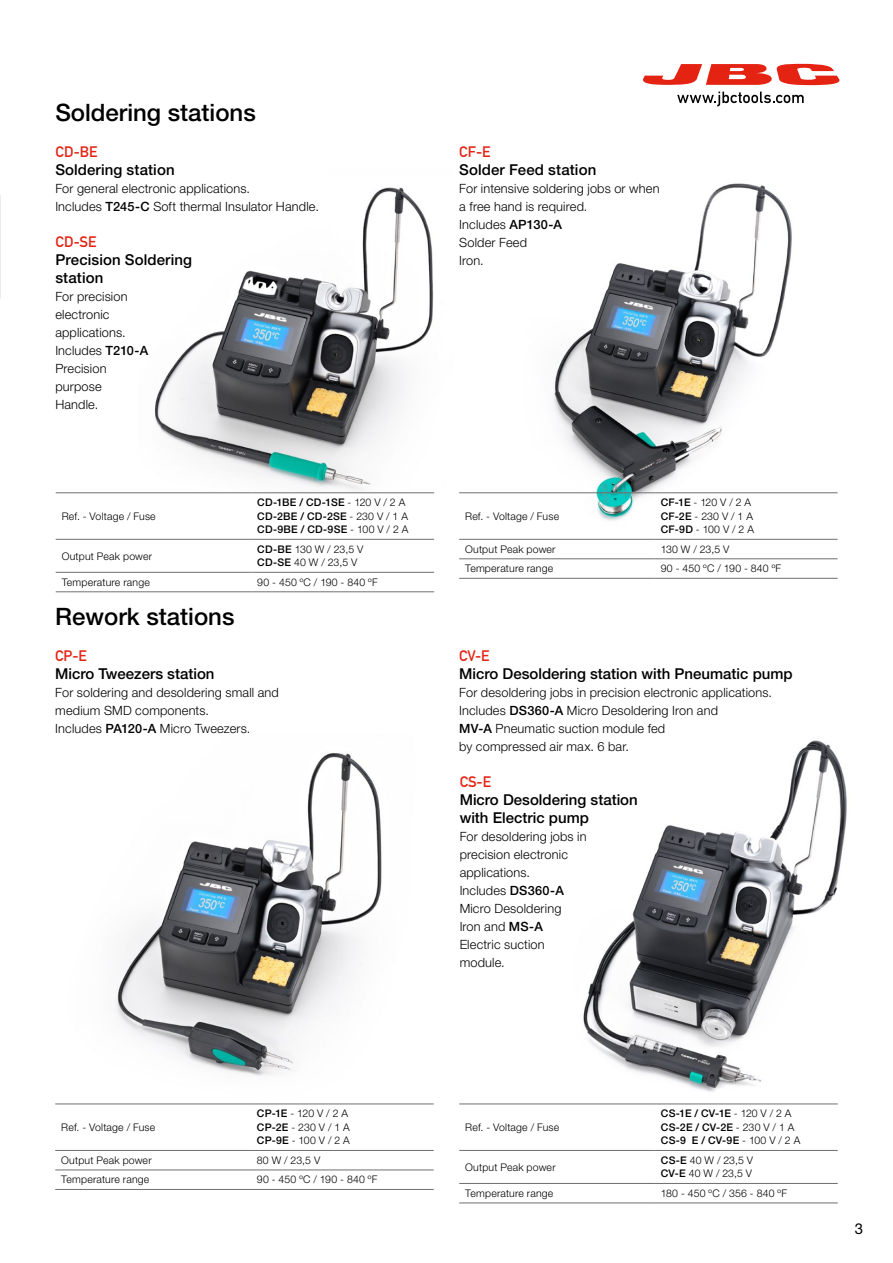
<style>
.page{position:relative;width:893px;height:1263px;background:#fff}
.page>*{position:absolute;margin:0;border:0;box-sizing:border-box;transform-origin:0 0}
.t1{font:500 24px "Helvetica Neue LT Std";color:#000}
.t2{font:500 15px/18px "Helvetica Neue LT Std";color:#000}
.t3{font:15px "DIN Mittelschrift LT Alternate";letter-spacing:.005em;color:#e42313}
.t4{font:15px "Helvetica Neue LT Std";color:#000}
.t5{font:300 12.75px/18px "Helvetica Neue LT Std";letter-spacing:.015em;color:#000}
.t6{font:300 10.5px/13.5px "Helvetica Neue LT Std";letter-spacing:.02em;color:#000}
.t7{font:500 10.5px/13.5px "Helvetica Neue LT Std";letter-spacing:.02em;color:#000}
.t8{font:300 10.5px/13.5px "Helvetica Neue LT Std";color:#000}
.s1{font-weight:500}
.s2{font-weight:300}
</style>
<div class="page">
<img style="left:155px;top:187px;width:280px;height:306px">
<img style="left:479px;top:183px;width:339px;height:356px">
<img style="left:517px;top:740px;width:330px;height:364px">
<img style="left:116px;top:753px;width:266px;height:323px">
<hr style="left:0;top:196px;width:1px;height:103px;background:#eaedeb">
<svg style="left:56px;top:493px;width:378px;height:79px"></svg>
<hr style="left:56px;top:492px;width:195px;height:1px;background:#706f6f">
<hr style="left:251px;top:492px;width:183px;height:1px;background:#706f6f">
<hr style="left:56px;top:539px;width:195px;height:1px;background:#706f6f">
<hr style="left:251px;top:539px;width:183px;height:1px;background:#706f6f">
<hr style="left:56px;top:572px;width:195px;height:1px;background:#706f6f">
<hr style="left:251px;top:572px;width:183px;height:1px;background:#706f6f">
<hr style="left:56px;top:591px;width:195px;height:1px;background:#706f6f">
<hr style="left:251px;top:591px;width:183px;height:1px;background:#706f6f">
<svg style="left:459px;top:1202px;width:379px;height:1px"></svg>
<hr style="left:459px;top:1104px;width:196px;height:1px;background:#706f6f">
<hr style="left:655px;top:1104px;width:183px;height:1px;background:#706f6f">
<hr style="left:459px;top:1150px;width:196px;height:1px;background:#706f6f">
<hr style="left:655px;top:1150px;width:183px;height:1px;background:#706f6f">
<hr style="left:459px;top:1183px;width:196px;height:1px;background:#706f6f">
<hr style="left:655px;top:1183px;width:183px;height:1px;background:#706f6f">
<hr style="left:459px;top:1203px;width:196px;height:1px;background:#706f6f">
<hr style="left:655px;top:1203px;width:183px;height:1px;background:#706f6f">
<hr style="left:459px;top:492px;width:196px;height:1px;background:#706f6f">
<hr style="left:655px;top:492px;width:183px;height:1px;background:#706f6f">
<hr style="left:459px;top:539px;width:196px;height:1px;background:#706f6f">
<hr style="left:655px;top:539px;width:183px;height:1px;background:#706f6f">
<hr style="left:459px;top:558px;width:196px;height:1px;background:#706f6f">
<hr style="left:655px;top:558px;width:183px;height:1px;background:#706f6f">
<hr style="left:459px;top:578px;width:196px;height:1px;background:#706f6f">
<hr style="left:655px;top:578px;width:183px;height:1px;background:#706f6f">
<svg style="left:55px;top:1169px;width:379px;height:1px"></svg>
<hr style="left:55px;top:1104px;width:196px;height:1px;background:#706f6f">
<hr style="left:251px;top:1104px;width:183px;height:1px;background:#706f6f">
<hr style="left:55px;top:1150px;width:196px;height:1px;background:#706f6f">
<hr style="left:251px;top:1150px;width:183px;height:1px;background:#706f6f">
<hr style="left:55px;top:1170px;width:196px;height:1px;background:#706f6f">
<hr style="left:251px;top:1170px;width:183px;height:1px;background:#706f6f">
<hr style="left:55px;top:1189px;width:196px;height:1px;background:#706f6f">
<hr style="left:251px;top:1189px;width:183px;height:1px;background:#706f6f">
<svg style="left:643px;top:63px;width:197px;height:22px"></svg>
<svg style="left:677px;top:92px;width:127px;height:14px"></svg>
<h1 class="t1" style="left:55px;top:98px;width:202px">Soldering stations</h1>
<p class="t3" style="left:55px;top:143px;width:44px">CD-BE</p>
<p class="t2" style="left:55px;top:161px;width:121px">Soldering station</p>
<p class="t5" style="left:55px;top:179px;width:265px">For general electronic applications.<br>Includes <span class="s1">T245-C</span> Soft thermal Insulator Handle.</p>
<p class="t3" style="left:55px;top:233px;width:43px">CD-SE</p>
<p class="t2" style="left:55px;top:251px;width:138px">Precision Soldering station</p>
<p class="t5" style="left:55px;top:287px;width:94px">For precision electronic applications.<br>Includes <span class="s1">T210-A<br></span>Precision purpose<br>Handle.</p>
<p class="t6" style="left:62px;top:509px;width:95px">Ref. - Voltage / Fuse</p>
<p class="t7" style="left:257px;top:496px;width:153px">CD-1BE / CD-1SE <span class="s2">- 120 V / 2 A<br></span>CD-2BE / CD-2SE <span class="s2">- 230 V / 1 A<br></span>CD-9BE / CD-9SE <span class="s2">- 100 V / 2 A</span></p>
<p class="t6" style="left:62px;top:549px;width:92px">Output Peak power</p>
<p class="t6" style="left:257px;top:542px;width:108px"><span class="s1">CD-BE</span> 130 W / 23,5 V<br><span class="s1">CD-SE</span> 40 W / 23,5 V</p>
<p class="t6" style="left:62px;top:575px;width:90px">Temperature range</p>
<p class="t6" style="left:257px;top:575px;width:122px">90 - 450 ºC / 190 - 840 ºF</p>
<h1 class="t1" style="left:55px;top:602px;width:181px">Rework stations</h1>
<p class="t3" style="left:55px;top:647px;width:33px">CP-E</p>
<p class="t2" style="left:55px;top:665px;width:161px">Micro Tweezers station</p>
<p class="t5" style="left:55px;top:683px;width:225px">For soldering and desoldering small and medium SMD components.<br>Includes <span class="s1">PA120-A</span> Micro Tweezers.</p>
<p class="t3" style="left:459px;top:143px;width:33px">CF-E</p>
<p class="t2" style="left:459px;top:161px;width:138px">Solder Feed station</p>
<p class="t5" style="left:459px;top:179px;width:202px">For intensive soldering jobs or when a free hand is required.<br>Includes <span class="s1">AP130-A<br></span>Solder Feed<br>Iron.</p>
<p class="t6" style="left:465px;top:509px;width:95px">Ref. - Voltage / Fuse</p>
<p class="t8" style="left:661px;top:496px;width:95px"><span class="s1">CF-1E</span> - 120 V / 2 A<br><span class="s1">CF-2E</span> - 230 V / 1 A<br><span class="s1">CF-9D</span> - 100 V / 2 A</p>
<p class="t6" style="left:465px;top:542px;width:92px">Output Peak power</p>
<p class="t6" style="left:661px;top:542px;width:70px">130 W / 23,5 V</p>
<p class="t6" style="left:465px;top:562px;width:90px">Temperature range</p>
<p class="t6" style="left:661px;top:562px;width:122px">90 - 450 ºC / 190 - 840 ºF</p>
<p class="t3" style="left:459px;top:647px;width:32px">CV-E</p>
<p class="t2" style="left:459px;top:665px;width:335px">Micro Desoldering station with Pneumatic pump</p>
<p class="t5" style="left:459px;top:683px;width:314px">For desoldering jobs in precision electronic applications.<br>Includes <span class="s1">DS360-A</span> Micro Desoldering Iron and<br><span class="s1">MV-A</span> Pneumatic suction module fed<br>by compressed air max. 6 bar.</p>
<p class="t3" style="left:460px;top:773px;width:33px">CS-E</p>
<p class="t2" style="left:460px;top:791px;width:180px">Micro Desoldering station with Electric pump</p>
<p class="t5" style="left:460px;top:827px;width:128px">For desoldering jobs in precision electronic applications.<br>Includes <span class="s1">DS360-A<br></span>Micro Desoldering<br>Iron and <span class="s1">MS-A<br></span>Electric suction module.</p>
<p class="t6" style="left:61px;top:1120px;width:95px">Ref. - Voltage / Fuse</p>
<p class="t8" style="left:257px;top:1107px;width:94px"><span class="s1">CP-1E</span> - 120 V / 2 A<br><span class="s1">CP-2E</span> - 230 V / 1 A<br><span class="s1">CP-9E</span> - 100 V / 2 A</p>
<p class="t6" style="left:465px;top:1120px;width:95px">Ref. - Voltage / Fuse</p>
<p class="t7" style="left:661px;top:1107px;width:141px">CS-1E / CV-1E <span class="s2">- 120 V / 2 A<br></span>CS-2E / CV-2E <span class="s2">- 230 V / 1 A<br></span>CS-9 E / CV-9E <span class="s2">- 100 V / 2 A</span></p>
<p class="t6" style="left:61px;top:1153px;width:92px">Output Peak power</p>
<p class="t6" style="left:257px;top:1153px;width:65px">80 W / 23,5 V</p>
<p class="t6" style="left:61px;top:1173px;width:90px">Temperature range</p>
<p class="t6" style="left:257px;top:1173px;width:122px">90 - 450 ºC / 190 - 840 ºF</p>
<p class="t6" style="left:465px;top:1160px;width:92px">Output Peak power</p>
<p class="t6" style="left:661px;top:1153px;width:94px"><span class="s1">CS-E</span> 40 W / 23,5 V<br><span class="s1">CV-E</span> 40 W / 23,5 V</p>
<p class="t6" style="left:465px;top:1186px;width:90px">Temperature range</p>
<p class="t6" style="left:661px;top:1186px;width:128px">180 - 450 ºC / 356 - 840 ºF</p>
<p class="t4" style="left:855px;top:1220px;width:10px">3</p>
</div>
